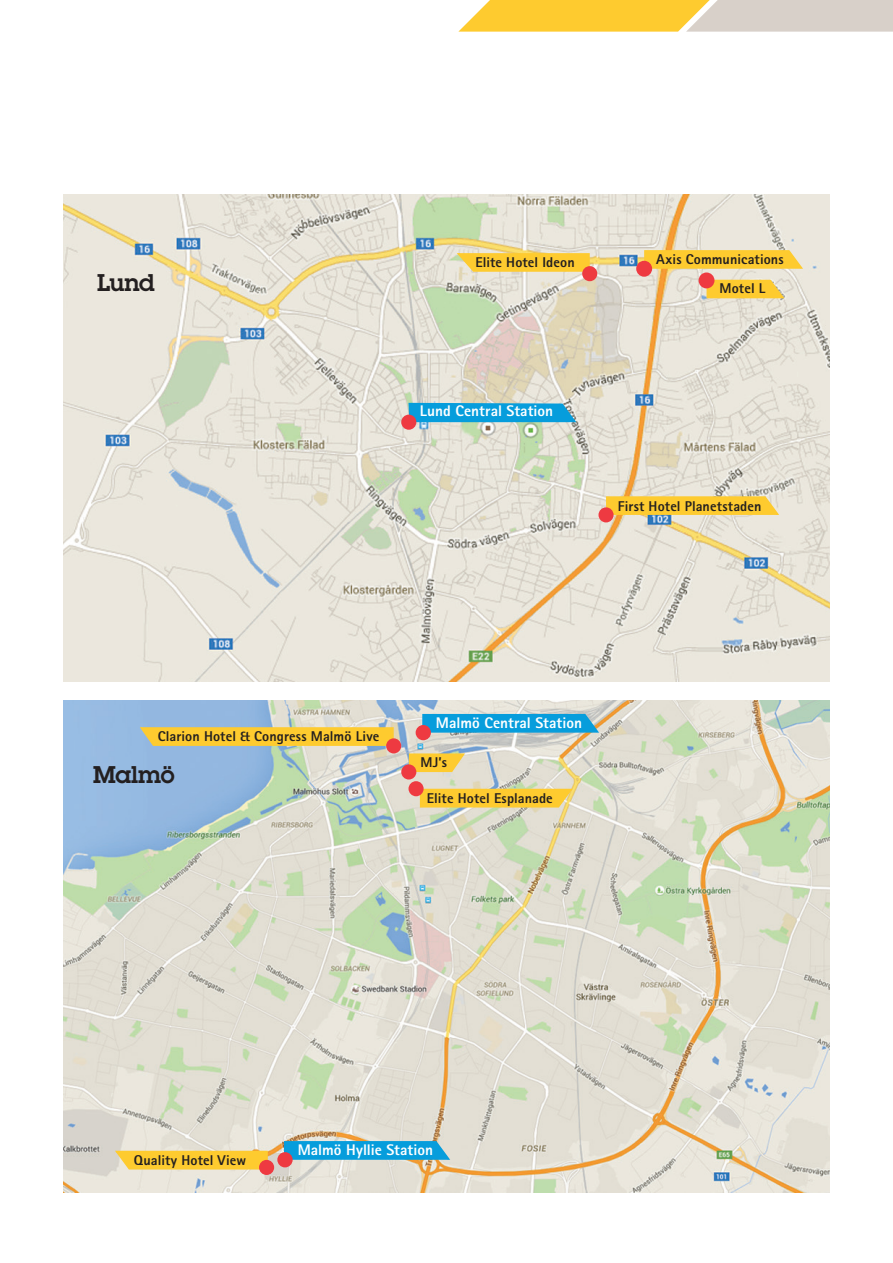
<style>
.page{position:relative;width:893px;height:1263px;background:#fff}
.page>*{position:absolute;margin:0;border:0;box-sizing:border-box;transform-origin:0 0}
.inside_headline{font:600 23.7px "Lubalin Graph ECG";letter-spacing:-.015em;color:#231f20}
.cover_bullet_points{font:800 15.45px "Rotis Sans Serif Pro";color:#fff}
.cover_bullet_points-2{font:800 14.25px "Rotis Sans Serif Pro";letter-spacing:.005em;color:#231f20}
</style>
<div class="page">
<img style="left:64px;top:701px;width:765px;height:491px">
<img style="left:64px;top:194px;width:765px;height:488px">
<svg style="left:458px;top:0;width:435px;height:32px;background:#edd07f"></svg>
<svg style="left:139px;top:726px;width:255px;height:21px;background:#f2c946"></svg>
<svg style="left:408px;top:752px;width:58px;height:21px"></svg>
<svg style="left:419px;top:787px;width:154px;height:21px;background:#f8cc44"></svg>
<svg style="left:114px;top:1149px;width:155px;height:21px;background:#face48"></svg>
<svg style="left:408px;top:402px;width:169px;height:22px;background:#2aa6d8"></svg>
<svg style="left:456px;top:252px;width:134px;height:20px;background:#facd43"></svg>
<svg style="left:643px;top:249px;width:161px;height:21px;background:#face49"></svg>
<svg style="left:421px;top:713px;width:179px;height:21px;background:#25a4d8"></svg>
<svg style="left:283px;top:1140px;width:168px;height:21px;background:#27a5d8"></svg>
<div style="left:401px;top:415px;width:15px;height:15px;background:#ee3a41;border-radius:50%"></div>
<div style="left:416px;top:725px;width:15px;height:15px;background:#ee3a41;border-radius:50%"></div>
<div style="left:277px;top:1152px;width:16px;height:15px;background:#ee3a41;border-radius:50%"></div>
<div style="left:582px;top:266px;width:15px;height:15px;background:#ee3a41;border-radius:50%"></div>
<div style="left:636px;top:261px;width:16px;height:16px;background:#ee3a41;border-radius:50%"></div>
<div style="left:408px;top:781px;width:16px;height:15px;background:#ee3a41;border-radius:50%"></div>
<div style="left:386px;top:738px;width:15px;height:15px;background:#ee3a41;border-radius:50%"></div>
<div style="left:401px;top:764px;width:15px;height:15px;background:#ee3a41;border-radius:50%"></div>
<div style="left:259px;top:1160px;width:15px;height:15px;background:#ee3a41;border-radius:50%"></div>
<svg style="left:605px;top:495px;width:175px;height:21px;background:#f8cd47"></svg>
<div style="left:598px;top:507px;width:16px;height:15px;background:#ee3a41;border-radius:50%"></div>
<svg style="left:706px;top:279px;width:79px;height:21px;background:#f8ce51"></svg>
<div style="left:699px;top:272px;width:15px;height:16px;background:#ee3a41;border-radius:50%"></div>
<p class="inside_headline" style="left:97px;top:267px;width:59px">Lund</p>
<p class="cover_bullet_points-2" style="left:475px;top:253px;width:101px">Elite Hotel Ideon</p>
<p class="cover_bullet_points-2" style="left:656px;top:250px;width:129px">Axis Communications</p>
<p class="cover_bullet_points" style="left:420px;top:401px;width:135px">Lund Central Station</p>
<p class="cover_bullet_points-2" style="left:720px;top:279px;width:47px">Motel L</p>
<p class="cover_bullet_points-2" style="left:618px;top:497px;width:145px">First Hotel Planetstaden</p>
<p class="cover_bullet_points-2" style="left:158px;top:727px;width:223px">Clarion Hotel &amp; Congress Malmö Live</p>
<p class="inside_headline" style="left:93px;top:758px;width:83px">Malmö</p>
<p class="cover_bullet_points" style="left:436px;top:713px;width:148px">Malmö Central Station</p>
<p class="cover_bullet_points-2" style="left:420px;top:753px;width:28px">MJ’s</p>
<p class="cover_bullet_points-2" style="left:427px;top:789px;width:127px">Elite Hotel Esplanade</p>
<p class="cover_bullet_points-2" style="left:134px;top:1151px;width:114px">Quality Hotel View</p>
<p class="cover_bullet_points" style="left:298px;top:1140px;width:137px">Malmö Hyllie Station</p>
</div>
